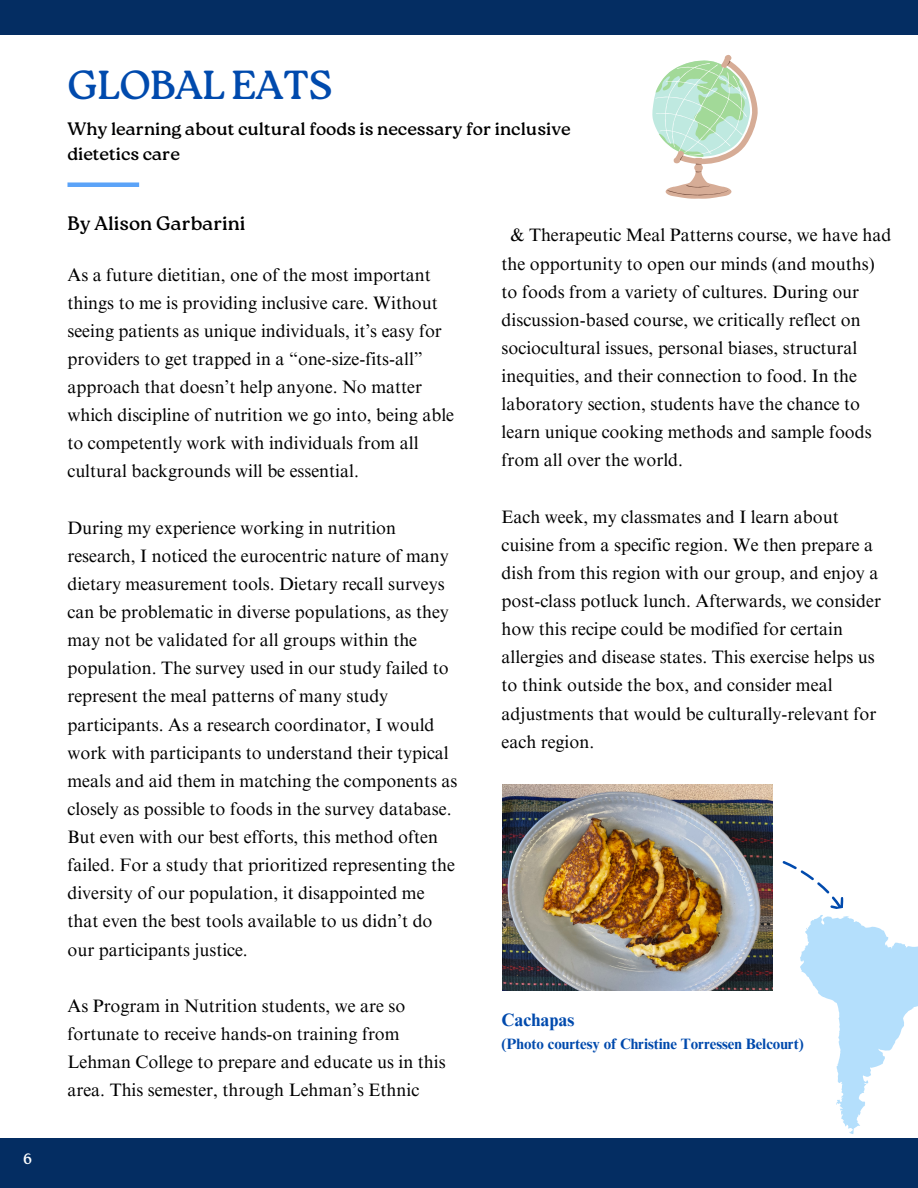
<style>
.page{position:relative;width:918px;height:1188px;background:#fff}
.page>*{position:absolute;margin:0;border:0;box-sizing:border-box;transform-origin:0 0}
.t1{font:40.5px "Roca Two";letter-spacing:-.02em;color:#004aad}
.t2{font:19.5px "Roca Two";color:#000001}
.t3{font:18px/28.2px "Times NRMT Pro";color:#000001}
.t4{font:18px/24.8px "Roca Two";color:#000001}
.t5{font:700 18px "Times NRMT Pro";color:#004aad}
.t6{font:700 15px "Times NRMT Pro";color:#004aad}
.t7{font:15px "Roca Two";color:#fff}
</style>
<div class="page">
<div style="left:68px;top:182px;width:71px;height:5px;background:#5ba3f8"></div>
<svg style="left:652px;top:55px;width:106px;height:144px"></svg>
<div style="left:0;top:1139px;width:918px;height:49px;background:#042d62"></div>
<img style="left:502px;top:784px;width:270px;height:206px">
<div style="left:0;top:0;width:918px;height:35px;background:#042d62"></div>
<svg style="left:742px;top:852px;width:176px;height:287px"></svg>
<p class="t7" style="left:23px;top:1150px;width:10px">6</p>
<p class="t1" style="left:68px;top:61px;width:267px">GLOBAL EATS</p>
<p class="t4" style="left:68px;top:117px;width:505px">Why learning about cultural foods is necessary for inclusive dietetics care</p>
<p class="t2" style="left:68px;top:212px;width:180px">By Alison Garbarini</p>
<p class="t3" style="left:68px;top:263px;width:388px">As a future dietitian, one of the most important things to me is providing inclusive care. Without seeing patients as unique individuals, it’s easy for providers to get trapped in a “one-size-fits-all” approach that doesn’t help anyone. No matter which discipline of nutrition we go into, being able to competently work with individuals from all cultural backgrounds will be essential.</p>
<p class="t3" style="left:68px;top:516px;width:392px">During my experience working in nutrition research, I noticed the eurocentric nature of many dietary measurement tools. Dietary recall surveys can be problematic in diverse populations, as they may not be validated for all groups within the population. The survey used in our study failed to represent the meal patterns of many study participants. As a research coordinator, I would work with participants to understand their typical meals and aid them in matching the components as closely as possible to foods in the survey database.<br>But even with our best efforts, this method often failed. For a study that prioritized representing the diversity of our population, it disappointed me that even the best tools available to us didn’t do our participants justice.</p>
<p class="t3" style="left:68px;top:994px;width:380px">As Program in Nutrition students, we are so fortunate to receive hands-on training from Lehman College to prepare and educate us in this area. This semester, through Lehman’s Ethnic</p>
<p class="t3" style="left:502px;top:223px;width:391px;text-indent:9px">&amp; Therapeutic Meal Patterns course, we have had the opportunity to open our minds (and mouths) to foods from a variety of cultures. During our discussion-based course, we critically reflect on sociocultural issues, personal biases, structural inequities, and their connection to food. In the laboratory section, students have the chance to learn unique cooking methods and sample foods from all over the world.</p>
<p class="t3" style="left:502px;top:505px;width:381px">Each week, my classmates and I learn about cuisine from a specific region. We then prepare a dish from this region with our group, and enjoy a post-class potluck lunch. Afterwards, we consider how this recipe could be modified for certain allergies and disease states. This exercise helps us to think outside the box, and consider meal adjustments that would be culturally-relevant for each region.</p>
<p class="t5" style="left:502px;top:1013px;width:74px">Cachapas</p>
<p class="t6" style="left:502px;top:1038px;width:304px">(Photo courtesy of Christine Torressen Belcourt)</p>
</div>
